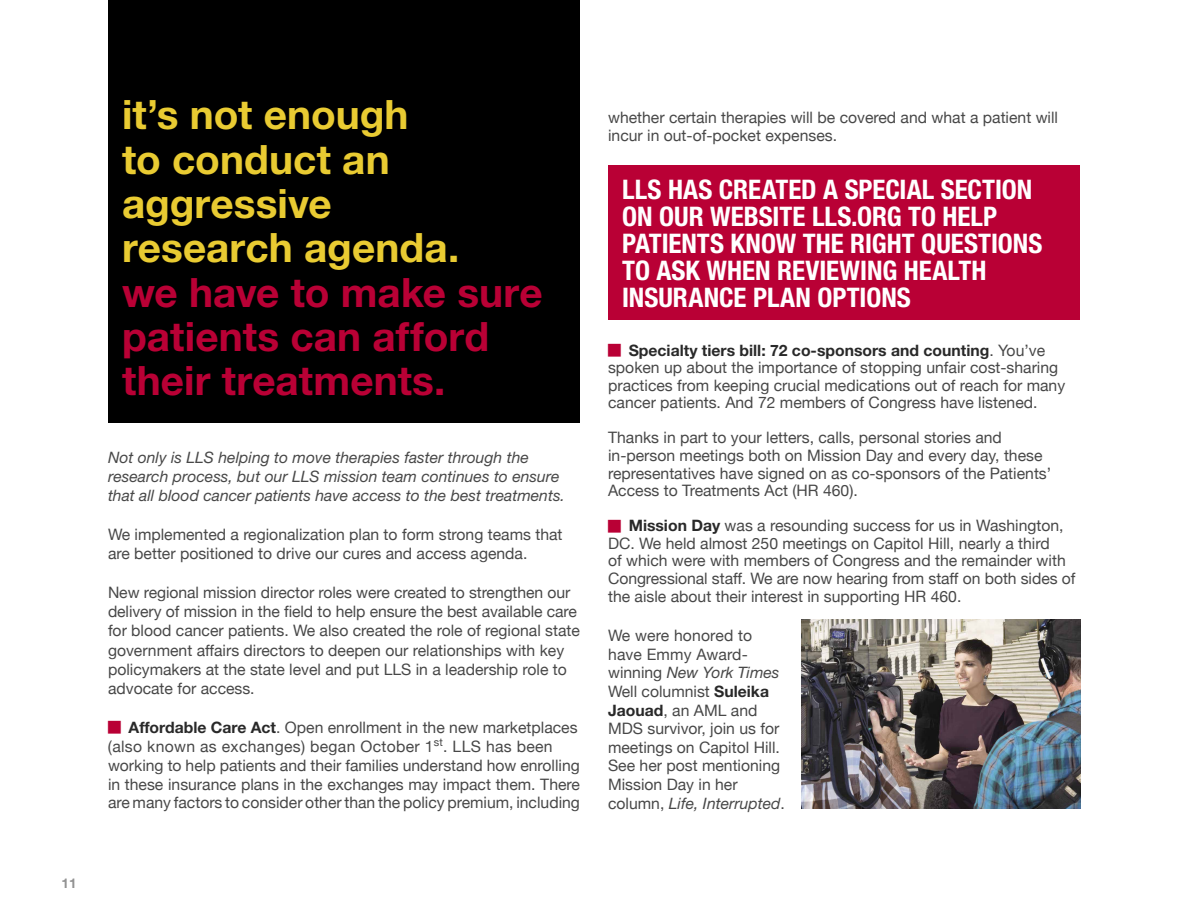
<style>
.page{position:relative;width:1188px;height:918px;background:#fff}
.page>*{position:absolute;margin:0;border:0;box-sizing:border-box;transform-origin:0 0}
.t1{font:700 40.5px/44.2px "Helvetica Neue";color:#e9cb32}
.t2{font:700 40.5px/44.2px "Helvetica Neue";color:#b90035}
.t3{font:700 condensed 27px/27px "Helvetica Neue";color:#fff}
.t4{font:15.75px/18.6px "Helvetica Neue";color:#484848}
.t5{font:italic 15.75px/19.4px "Helvetica Neue";color:#484848}
.t6{font:700 13.5px "Helvetica Neue";color:#939393}
.s1{font-weight:700;color:#292929}
.s2{font-style:italic}
</style>
<div class="page">
<hr style="left:0;top:0;width:1px;height:918px;background:#000">
<div style="left:108px;top:0;width:472px;height:422px;background:#000"></div>
<div style="left:608px;top:165px;width:472px;height:155px;background:#b90035"></div>
<img style="left:801px;top:619px;width:279px;height:189px">
<p class="t6" style="left:62px;top:875px;width:16px">11</p>
<h1 class="t1" style="left:122px;top:92px;width:339px">it’s not enough<br>to conduct an aggressive research agenda.</h1>
<h1 class="t2" style="left:122px;top:269px;width:422px">we have to make sure patients can afford their treatments.</h1>
<p class="t5" style="left:108px;top:447px;width:458px">Not only is LLS helping to move therapies faster through the research process, but our LLS mission team continues to ensure that all blood cancer patients have access to the best treatments.</p>
<p class="t4" style="left:108px;top:524px;width:456px;line-height:19.4px">We implemented a regionalization plan to form strong teams that are better positioned to drive our cures and access agenda.</p>
<p class="t4" style="left:108px;top:582px;width:473px;line-height:19.4px">New regional mission director roles were created to strengthen our delivery of mission in the field to help ensure the best available care for blood cancer patients. We also created the role of regional state government affairs directors to deepen our relationships with key policymakers at the state level and put LLS in a leadership role to advocate for access.</p>
<p class="t4" style="left:108px;top:717px;width:474px;text-indent:21px"><span class="s1">Affordable Care Act</span>. Open enrollment in the new marketplaces (also known as exchanges) began October 1<sup>st</sup>. LLS has been working to help patients and their families understand how enrolling in these insurance plans in the exchanges may impact them. There are many factors to consider other than the policy premium, including</p>
<p class="t4" style="left:608px;top:108px;width:452px;line-height:18px">whether certain therapies will be covered and what a patient will incur in out-of-pocket expenses.</p>
<h2 class="t3" style="left:622px;top:176px;width:412px">LLS HAS CREATE D A SPECIAL SECTION<br>ON OUR WEBSITE LLS.ORG TO HELP<br>PATIENTS KNOW THE</h2>
<h2 class="t3" style="left:622px;top:230px;width:422px;text-indent:228px">RIGHT QUE STIONS<br>TO ASK WHE N REVIEWING HEALTH<br>INSURANCE PLAN OPTIONS</h2>
<p class="t4" style="left:608px;top:341px;width:459px;line-height:17.5px;text-indent:21px"><span class="s1">Specialty tiers bill: 72 co-sponsors and counting</span>. You’ve spoken up about the importance of stopping unfair cost-sharing practices from keeping crucial medications out of reach for many cancer patients. And 72 members of Congress have listened.</p>
<p class="t4" style="left:608px;top:429px;width:445px;line-height:17.5px">Thanks in part to your letters, calls, personal stories and in-person meetings both on Mission Day and every day, these representatives have signed on as co-sponsors of the Patients’ Access to Treatments Act (HR 460).</p>
<p class="t4" style="left:608px;top:517px;width:469px;line-height:17.9px;text-indent:21px"><span class="s1">Mission Day</span> was a resounding success for us in Washington, DC. We held almost 250 meetings on Capitol Hill, nearly a third<br>of which were with members of Congress and the remainder with Congressional staff. We are now hearing from staff on both sides of the aisle about their interest in supporting HR 460.</p>
<p class="t4" style="left:608px;top:626px;width:178px">We were honored to have Emmy Award&shy;winning <span class="s2">New York Times<br></span>Well columnist <span class="s1">Suleika<br>Jaouad</span>, an AML and<br>MDS survivor, join us for meetings on Capitol Hill.<br>See her post mentioning<br>Mission Day in her column, <span class="s2">Life, Interrupted</span>.</p>
</div>
